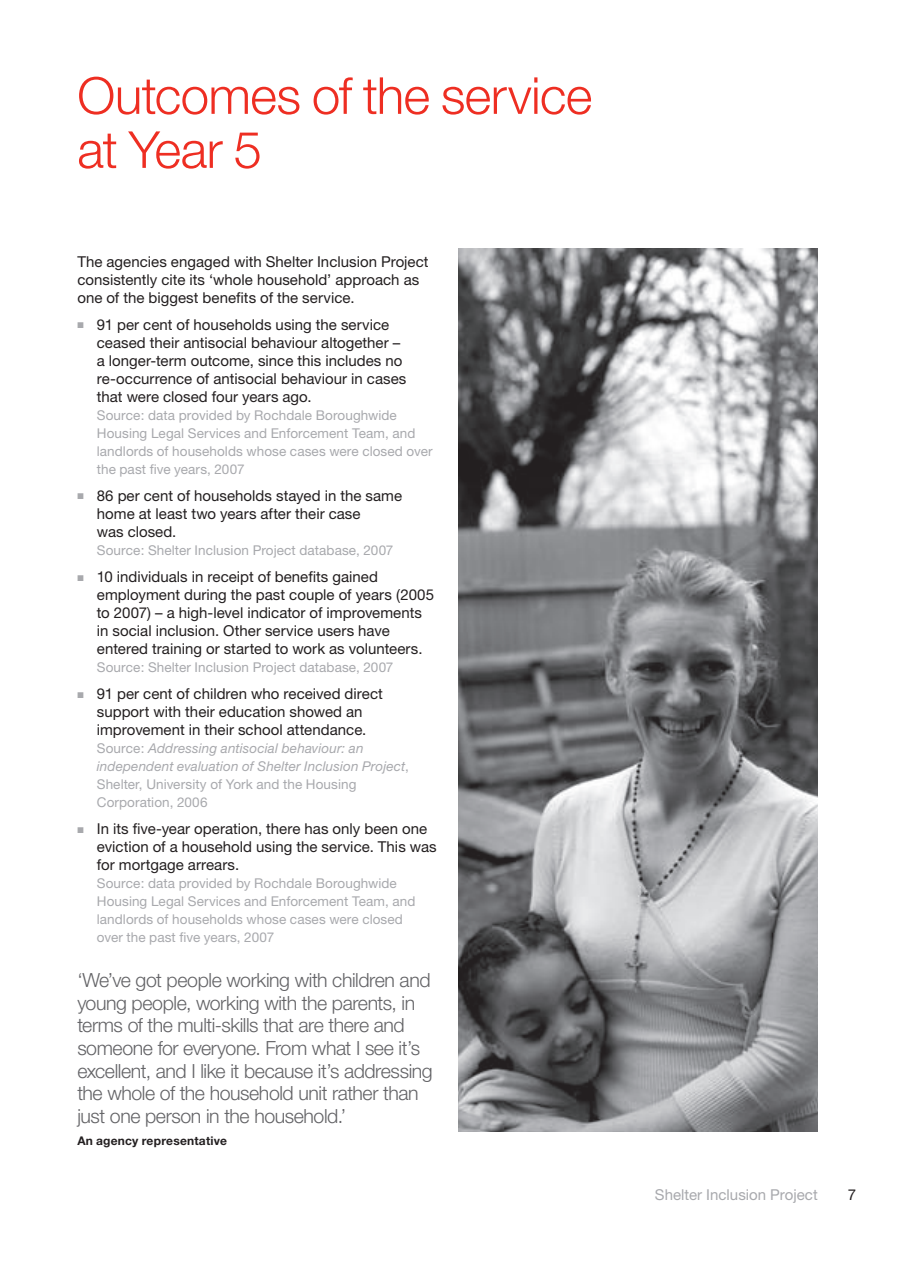
<style>
.page{position:relative;width:897px;height:1265px;background:#fff}
.page>*{position:absolute;margin:0;border:0;box-sizing:border-box;transform-origin:0 0}
.t1{font:300 51px/54px "Helvetica Neue";letter-spacing:-.01em;color:#ee2e22}
.t2{font:300 19.5px/22.5px "Helvetica Neue";letter-spacing:-.02em;color:#636366}
.t3{font:15px/18px "Helvetica Neue";color:#231f20}
.t4{font:15px "Helvetica Neue";color:#a8a9ad}
.t5{font:13.5px/18px "Helvetica Neue";letter-spacing:.005em;color:#a8a9ad}
.t6{font:italic 13.5px/18px "Helvetica Neue";letter-spacing:.01em;color:#a8a9ad}
.t7{font:700 12px "Helvetica Neue";letter-spacing:.02em;color:#231f20}
.s1{color:#a8a9ad}
.s2{font-style:normal}
</style>
<div class="page">
<img style="left:458px;top:249px;width:359px;height:882px">
<h1 class="t1" style="left:77px;top:67px;width:516px">Outcomes of the service at Year 5</h1>
<p class="t3" style="left:77px;top:252px;width:353px">The agencies engaged with Shelter Inclusion Project consistently cite its ‘whole household’ approach as one of the biggest benefits of the service.</p>
<p class="t3" style="left:97px;top:315px;width:311px;text-indent:-20px"><span class="s1">■</span> 91 per cent of households using the service ceased their antisocial behaviour altogether – a longer-term outcome, since this includes no re-occurrence of antisocial behaviour in cases that were closed four years ago.</p>
<p class="t5" style="left:97px;top:406px;width:337px">Source: data provided by Rochdale Boroughwide Housing Legal Services and Enforcement Team, and landlords of households whose cases were closed over the past five years, 2007</p>
<p class="t3" style="left:97px;top:486px;width:307px;text-indent:-20px"><span class="s1">■</span> 86 per cent of households stayed in the same home at least two years after their case<br>was closed.</p>
<p class="t5" style="left:97px;top:541px;width:298px">Source: Shelter Inclusion Project database, 2007</p>
<p class="t3" style="left:97px;top:567px;width:337px;text-indent:-19px"><span class="s1">■</span> 10 individuals in receipt of benefits gained employment during the past couple of years (2005 to 2007) – a high-level indicator of improvements in social inclusion. Other service users have entered training or started to work as volunteers.</p>
<p class="t5" style="left:97px;top:658px;width:298px">Source: Shelter Inclusion Project database, 2007</p>
<p class="t3" style="left:77px;top:684px;width:307px;text-align:center"><span class="s1">■</span> 91 per cent of children who received direct support with their education showed an improvement in their school attendance.</p>
<p class="t6" style="left:97px;top:739px;width:313px"><span class="s2">Source:</span> Addressing antisocial behaviour: an independent evaluation of Shelter Inclusion Project<span class="s2">, Shelter, University of York and the Housing Corporation, 2006</span></p>
<p class="t3" style="left:97px;top:819px;width:341px;text-indent:-20px"><span class="s1">■</span> In its five-year operation, there has only been one eviction of a household using the service. This was for mortgage arrears.</p>
<p class="t5" style="left:97px;top:874px;width:320px">Source: data provided by Rochdale Boroughwide Housing Legal Services and Enforcement Team, and landlords of households whose cases were closed over the past five years, 2007</p>
<p class="t2" style="left:77px;top:968px;width:357px">‘We’ve got people working with children and young people, working with the parents, in terms of the multi-skills that are there and someone for everyone. From what I see it’s excellent, and I like it because it’s addressing the whole of the household unit rather than just one person in the household.’</p>
<p class="t7" style="left:77px;top:1133px;width:151px">An agency representative</p>
<p class="t4" style="left:654px;top:1185px;width:164px">Shelter Inclusion Project</p>
</div>
